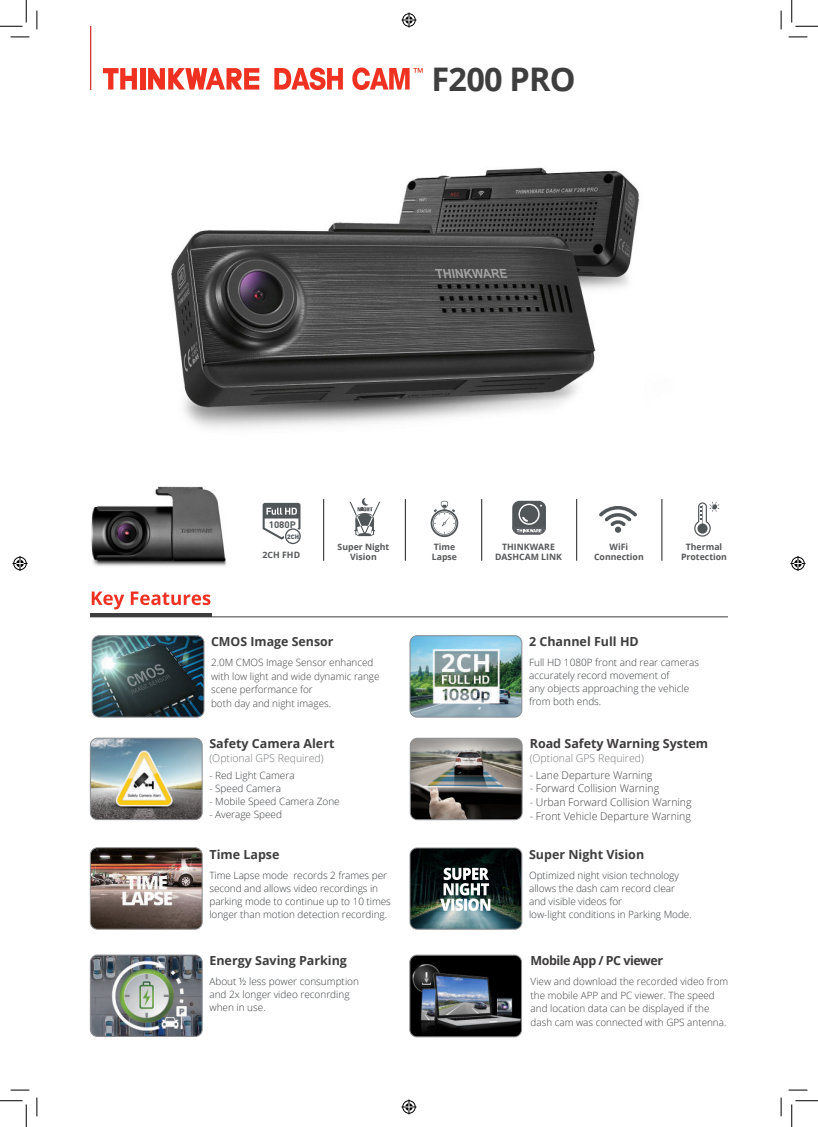
<style>
.page{position:relative;width:818px;height:1127px;background:#fff}
.page>*{position:absolute;margin:0;border:0;box-sizing:border-box;transform-origin:0 0}
.t1{font:700 32.5px "Open Sans";letter-spacing:-.025em;color:#3e3e3f}
.t2{font:700 12.5px "Open Sans";color:#3e3e3f}
.t3{font:700 12.5px "Open Sans";color:#3e3b3b}
.t4{font:700 12.5px "Open Sans";letter-spacing:-.04em;color:#3e3b3b}
.t5{font:300 10.62px "Open Sans";color:#3e3e3f}
.t6{font:300 10.62px "Open Sans";color:#76787b}
.t7{font:300 10px/13.1px "Open Sans";letter-spacing:-.005em;color:#393c3f}
.t8{font:300 10px/13.8px "Open Sans";color:#3e3e3f}
.t9{font:700 9.25px "DIN";color:#515659;scale:1.04 1}
.t10{font:700 8.75px/10px "Open Sans";color:#565759;text-align:center}
.t11{font:6.25px "Dinbla";color:#515659;scale:1.04 1}
</style>
<div class="page">
<img style="left:171px;top:167px;width:469px;height:262px">
<hr style="left:90px;top:26px;width:1px;height:64px;background:#d5312d">
<svg style="left:103px;top:68px;width:34px;height:21px"></svg>
<svg style="left:148px;top:68px;width:111px;height:22px"></svg>
<div style="left:140px;top:68px;width:5px;height:21px;background:#ef3122"></div>
<svg style="left:274px;top:67px;width:69px;height:23px"></svg>
<svg style="left:352px;top:67px;width:71px;height:23px"></svg>
<img style="left:410px;top:956px;width:111px;height:80px">
<div style="left:409px;top:954px;width:113px;height:82px;border:1px solid #8a8c8f;border-radius:7px"></div>
<hr style="left:90px;top:613px;width:121px;height:4px;background:#3e3e3f">
<hr style="left:90px;top:616px;width:638px;height:1px;background:#3e3e3f">
<svg style="left:92px;top:591px;width:118px;height:18px"></svg>
<img style="left:410px;top:636px;width:112px;height:81px">
<div style="left:410px;top:635px;width:112px;height:82px;border:1px solid #8a8c8f;border-radius:7px"></div>
<img style="left:92px;top:636px;width:112px;height:81px">
<div style="left:92px;top:635px;width:112px;height:82px;border:1px solid #8a8c8f;border-radius:7px"></div>
<img style="left:410px;top:849px;width:112px;height:79px">
<div style="left:410px;top:847px;width:112px;height:82px;border:1px solid #8a8c8f;border-radius:7px"></div>
<svg style="left:440px;top:867px;width:50px;height:43px"></svg>
<hr style="left:576px;top:499px;width:1px;height:61px;background:#231f20">
<hr style="left:323px;top:499px;width:1px;height:61px;background:#231f20">
<img style="left:90px;top:739px;width:112px;height:80px">
<div style="left:90px;top:737px;width:112px;height:82px;border:1px solid #8a8c8f;border-radius:7px"></div>
<img style="left:90px;top:848px;width:112px;height:80px">
<div style="left:90px;top:847px;width:112px;height:82px;border:1px solid #8a8c8f;border-radius:7px"></div>
<hr style="left:662px;top:499px;width:1px;height:61px;background:#231f20">
<hr style="left:405px;top:499px;width:1px;height:61px;background:#231f20">
<hr style="left:481px;top:499px;width:1px;height:61px;background:#231f20">
<svg style="left:599px;top:506px;width:38px;height:26px"></svg>
<div style="left:512px;top:500px;width:34px;height:34px;background:#515659;border-radius:7px"></div>
<svg style="left:518px;top:503px;width:22px;height:21px"></svg>
<div style="left:520px;top:505px;width:18px;height:18px;background:#515659;border-radius:50%"></div>
<svg style="left:512px;top:515px;width:34px;height:19px"></svg>
<svg style="left:694px;top:501px;width:25px;height:35px"></svg>
<svg style="left:349px;top:497px;width:31px;height:39px"></svg>
<svg style="left:263px;top:502px;width:38px;height:42px"></svg>
<svg style="left:431px;top:500px;width:27px;height:37px"></svg>
<img style="left:90px;top:955px;width:112px;height:81px">
<div style="left:90px;top:954px;width:112px;height:82px;border:1px solid #8a8c8f;border-radius:7px"></div>
<img style="left:410px;top:739px;width:112px;height:80px">
<div style="left:410px;top:737px;width:112px;height:82px;border:1px solid #8a8c8f;border-radius:7px"></div>
<img style="left:91px;top:486px;width:135px;height:80px">
<svg style="left:11px;top:36px;width:18px;height:2px"></svg>
<svg style="left:788px;top:36px;width:19px;height:2px"></svg>
<svg style="left:11px;top:1089px;width:18px;height:1px"></svg>
<svg style="left:788px;top:1089px;width:19px;height:1px"></svg>
<svg style="left:36px;top:11px;width:2px;height:18px"></svg>
<svg style="left:36px;top:1097px;width:2px;height:18px"></svg>
<svg style="left:780px;top:11px;width:2px;height:18px"></svg>
<svg style="left:780px;top:1097px;width:2px;height:18px"></svg>
<svg style="left:0;top:0;width:27px;height:27px"></svg>
<svg style="left:0;top:1100px;width:27px;height:26px"></svg>
<svg style="left:791px;top:0;width:27px;height:27px"></svg>
<svg style="left:791px;top:1100px;width:27px;height:26px"></svg>
<svg style="left:401px;top:13px;width:15px;height:15px"></svg>
<svg style="left:401px;top:1099px;width:15px;height:15px"></svg>
<svg style="left:13px;top:556px;width:15px;height:15px"></svg>
<svg style="left:790px;top:556px;width:15px;height:15px"></svg>
<h1 class="t1" style="left:432px;top:66px;width:146px">F200 PRO</h1>
<p class="t9" style="left:269px;top:519px;width:28px">1080P</p>
<p class="t11" style="left:287px;top:532px;width:13px">2CH</p>
<p class="t10" style="left:338px;top:542px;width:53px">Super Night<br>Vision</p>
<p class="t10" style="left:434px;top:542px;width:23px">Time</p>
<p class="t10" style="left:263px;top:551px;width:39px">2CH FHD</p>
<p class="t10" style="left:432px;top:552px;width:27px">Lapse</p>
<p class="t2" style="left:211px;top:636px;width:124px">CMOS Image Sensor</p>
<p class="t8" style="left:211px;top:656px;width:170px">2.0M CMOS Image Sensor enhanced with low light and wide dynamic range scene performance for<br>both day and night images.</p>
<p class="t2" style="left:209px;top:738px;width:127px">Safety Camera Alert</p>
<p class="t6" style="left:209px;top:753px;width:116px">(Optional GPS Required)</p>
<p class="t7" style="left:209px;top:769px;width:87px">- Red Light Camera</p>
<p class="t7" style="left:209px;top:782px;width:73px">- Speed Camera</p>
<p class="t7" style="left:209px;top:796px;width:132px">- Mobile Speed Camera Zone</p>
<p class="t7" style="left:209px;top:809px;width:74px">- Average Speed</p>
<p class="t2" style="left:209px;top:849px;width:72px">Time Lapse</p>
<p class="t7" style="left:209px;top:869px;width:183px">Time Lapse mode records 2 frames per second and allows video recordings in parking mode to continue up to 10 times longer than motion detection recording.</p>
<p class="t2" style="left:209px;top:955px;width:139px">Energy Saving Parking</p>
<p class="t7" style="left:209px;top:975px;width:151px">About ½ less power consumption and 2x longer video reconrding when in use.</p>
<p class="t10" style="left:495px;top:542px;width:68px">THINKWARE<br>DASHCAM LINK</p>
<p class="t10" style="left:681px;top:542px;width:47px">Thermal<br>Protection</p>
<p class="t10" style="left:594px;top:542px;width:51px">WiFi<br>Connection</p>
<p class="t2" style="left:529px;top:636px;width:111px">2 Channel Full HD</p>
<p class="t7" style="left:529px;top:656px;width:171px">Full HD 1080P front and rear cameras accurately record movement of<br>any objects approaching the vehicle from both ends.</p>
<p class="t3" style="left:530px;top:738px;width:180px">Road Safety Warning System</p>
<p class="t6" style="left:530px;top:753px;width:116px">(Optional GPS Required)</p>
<p class="t5" style="left:530px;top:770px;width:124px">- Lane Departure Warning</p>
<p class="t5" style="left:530px;top:784px;width:131px">- Forward Collision Warning</p>
<p class="t5" style="left:530px;top:797px;width:163px">- Urban Forward Collision Warning</p>
<p class="t5" style="left:530px;top:811px;width:163px">- Front Vehicle Departure Warning</p>
<p class="t2" style="left:529px;top:849px;width:117px">Super Night Vision</p>
<p class="t7" style="left:529px;top:869px;width:164px">Optimized night vision technology allows the dash cam record clear and visible videos for<br>low-light conditions in Parking Mode.</p>
<p class="t4" style="left:531px;top:955px;width:134px">Mobile App / PC viewer</p>
<p class="t8" style="left:531px;top:975px;width:199px">View and download the recorded video from the mobile APP and PC viewer. The speed and location data can be displayed if the dash cam was connected with GPS antenna.</p>
</div>
